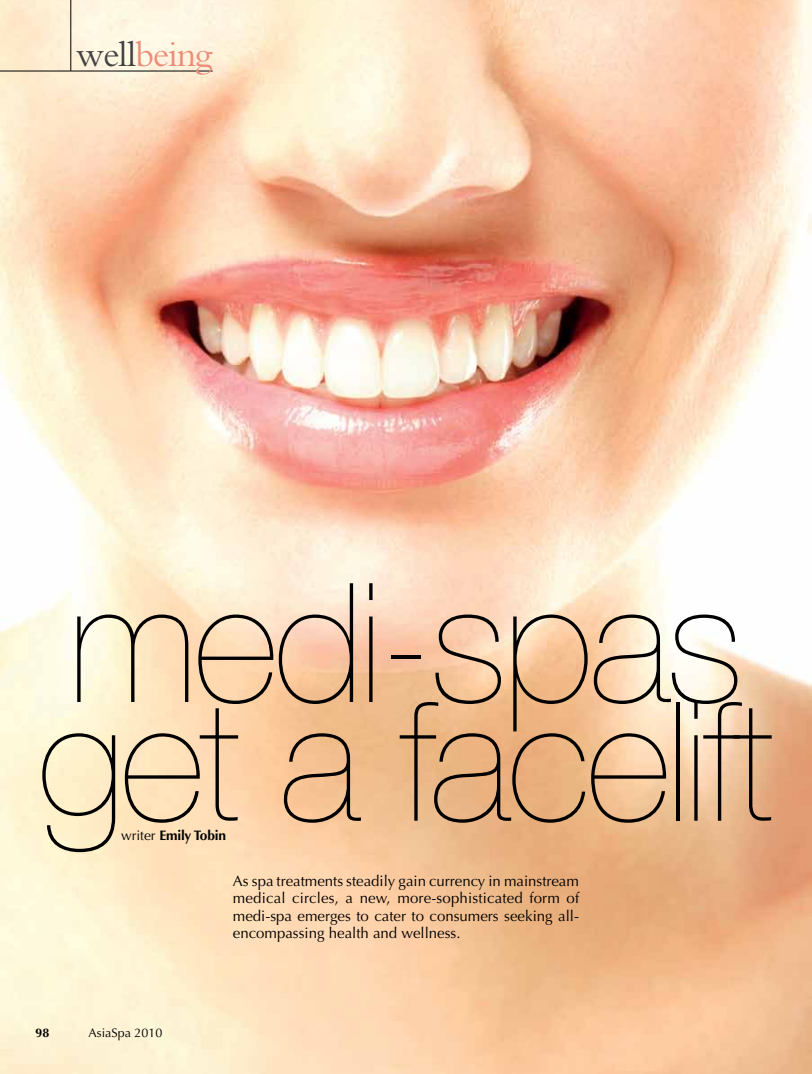
<style>
.page{position:relative;width:812px;height:1074px;background:#fff}
.page>*{position:absolute;margin:0;border:0;box-sizing:border-box;transform-origin:0 0}
.t1{font:200 166.25px/118.8px "Helvetica Neue";letter-spacing:-.02em;color:#000}
.t2{font:37.5px "Bembo";letter-spacing:-.025em;color:#ec8d79}
.t3{font:15px/17.5px "Optima";color:#000;text-align:justify}
.t4{font:700 13.75px "Optima";letter-spacing:-.01em;color:#000}
.t5{font:12.5px "Optima";color:#000}
.t6{font:700 12.5px "Optima";color:#000}
.s1{color:#414042}
.s2{font-weight:400}
</style>
<div class="page">
<img style="left:0;top:0;width:811px;height:1074px">
<hr style="left:71px;top:0;width:1px;height:71px;background:#000">
<hr style="left:0;top:71px;width:213px;height:1px;background:#000">
<h2 class="t2" style="left:76px;top:32px;width:138px"><span class="s1">well</span>being</h2>
<h1 class="t1" style="left:38px;top:581px;width:737px">medi-spas get a facelift</h1>
<p class="t3" style="left:233px;top:872px;width:348px">As spa treatments steadily gain currency in mainstream medical circles, a new, more-sophisticated form of medi-spa emerges to cater to consumers seeking all&shy;encompassing health and wellness.</p>
<p class="t4" style="left:121px;top:827px;width:107px"><span class="s2">writer</span> Emily Tobin</p>
<p class="t5" style="left:89px;top:1025px;width:75px">AsiaSpa 2010</p>
<p class="t6" style="left:35px;top:1025px;width:15px">98</p>
<p class="t5" style="left:138px;top:1025px;width:29px">2010</p>
</div>
